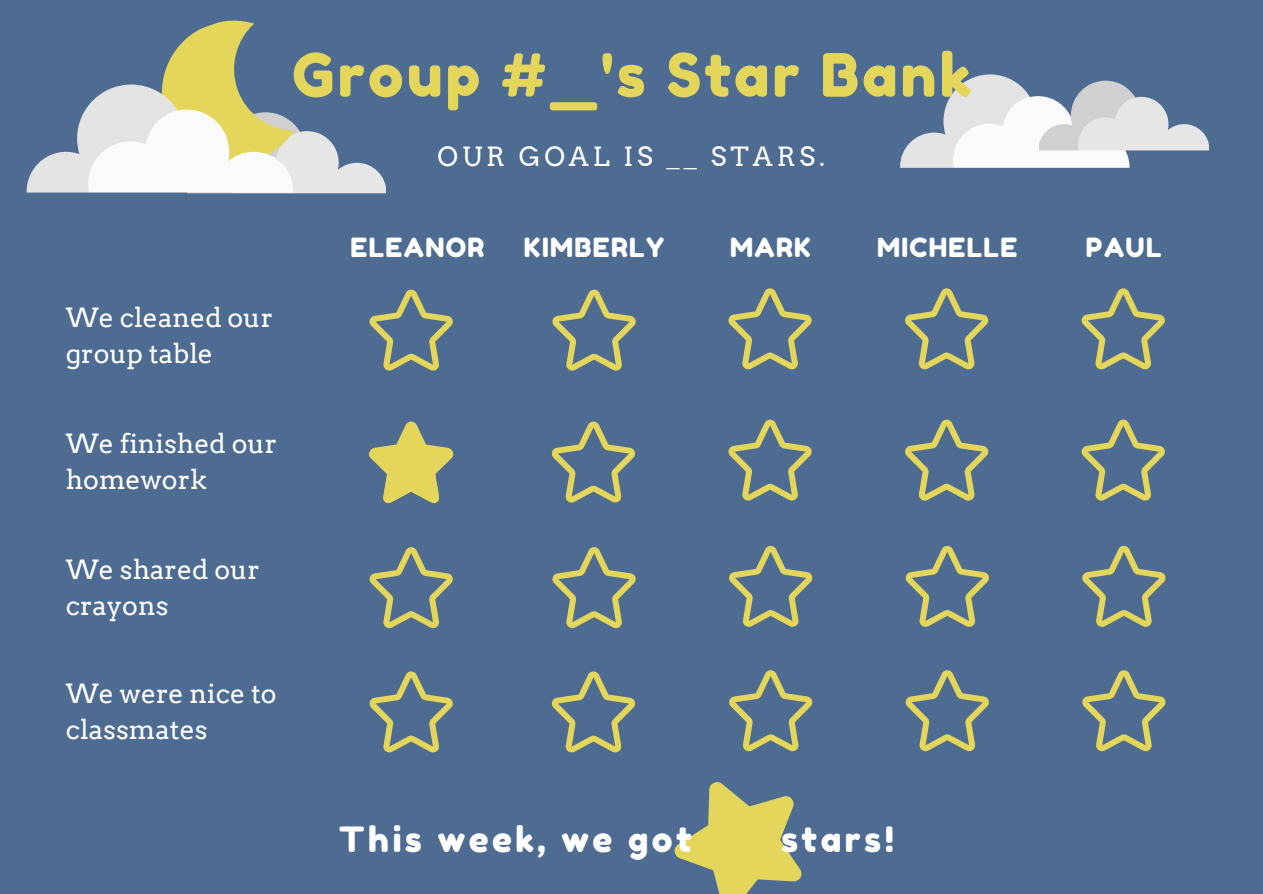
<style>
.page{position:relative;width:1263px;height:894px;background:#fff}
.page>*{position:absolute;margin:0;border:0;box-sizing:border-box;transform-origin:0 0}
.t1{font:59.55px "Fredoka One";letter-spacing:.05em;color:#e4d65a}
.t2{font:34.8px "Fredoka One";letter-spacing:.1em;color:#fff}
.t3{font:26.4px/36px "Arvo";color:#fff}
.t4{font:26.4px "Fredoka One";letter-spacing:.05em;color:#fff}
.t5{font:26.4px "Arvo";letter-spacing:.15em;color:#fff}
</style>
<div class="page">
<div style="left:0;top:0;width:1263px;height:893px;background:#4e6c92"></div>
<svg style="left:27px;top:20px;width:359px;height:173px"></svg>
<svg style="left:900px;top:74px;width:309px;height:94px"></svg>
<svg style="left:370px;top:289px;width:83px;height:81px"></svg>
<svg style="left:728px;top:419px;width:84px;height:81px"></svg>
<svg style="left:674px;top:670px;width:139px;height:223px"></svg>
<svg style="left:552px;top:289px;width:84px;height:81px"></svg>
<svg style="left:370px;top:671px;width:83px;height:81px"></svg>
<svg style="left:552px;top:547px;width:84px;height:81px"></svg>
<svg style="left:905px;top:288px;width:83px;height:81px"></svg>
<svg style="left:906px;top:545px;width:83px;height:81px"></svg>
<svg style="left:1082px;top:419px;width:83px;height:81px"></svg>
<svg style="left:1082px;top:670px;width:83px;height:81px"></svg>
<svg style="left:552px;top:421px;width:83px;height:81px"></svg>
<svg style="left:728px;top:288px;width:84px;height:81px"></svg>
<svg style="left:729px;top:545px;width:83px;height:81px"></svg>
<svg style="left:370px;top:547px;width:83px;height:81px"></svg>
<svg style="left:552px;top:671px;width:83px;height:81px"></svg>
<svg style="left:905px;top:419px;width:83px;height:81px"></svg>
<svg style="left:906px;top:670px;width:83px;height:81px"></svg>
<svg style="left:1082px;top:288px;width:83px;height:81px"></svg>
<svg style="left:1082px;top:545px;width:83px;height:81px"></svg>
<svg style="left:369px;top:421px;width:84px;height:82px"></svg>
<p class="t1" style="left:292px;top:39px;width:681px">Group #_'s Star Bank</p>
<p class="t5" style="left:438px;top:140px;width:389px">OUR GOAL IS __ STARS.</p>
<p class="t3" style="left:66px;top:299px;width:209px">We cleaned our group table</p>
<p class="t3" style="left:66px;top:425px;width:213px">We finished our homework</p>
<p class="t4" style="left:351px;top:231px;width:135px">ELEANOR</p>
<p class="t4" style="left:524px;top:231px;width:142px">KIMBERLY</p>
<p class="t4" style="left:730px;top:231px;width:82px">MARK</p>
<p class="t4" style="left:877px;top:231px;width:142px">MICHELLE</p>
<p class="t4" style="left:1086px;top:231px;width:77px">PAUL</p>
<p class="t3" style="left:66px;top:551px;width:196px">We shared our crayons</p>
<p class="t3" style="left:66px;top:675px;width:212px">We were nice to classmates</p>
<p class="t2" style="left:339px;top:818px;width:354px">This week, we got</p>
<p class="t2" style="left:781px;top:818px;width:114px">stars!</p>
</div>
